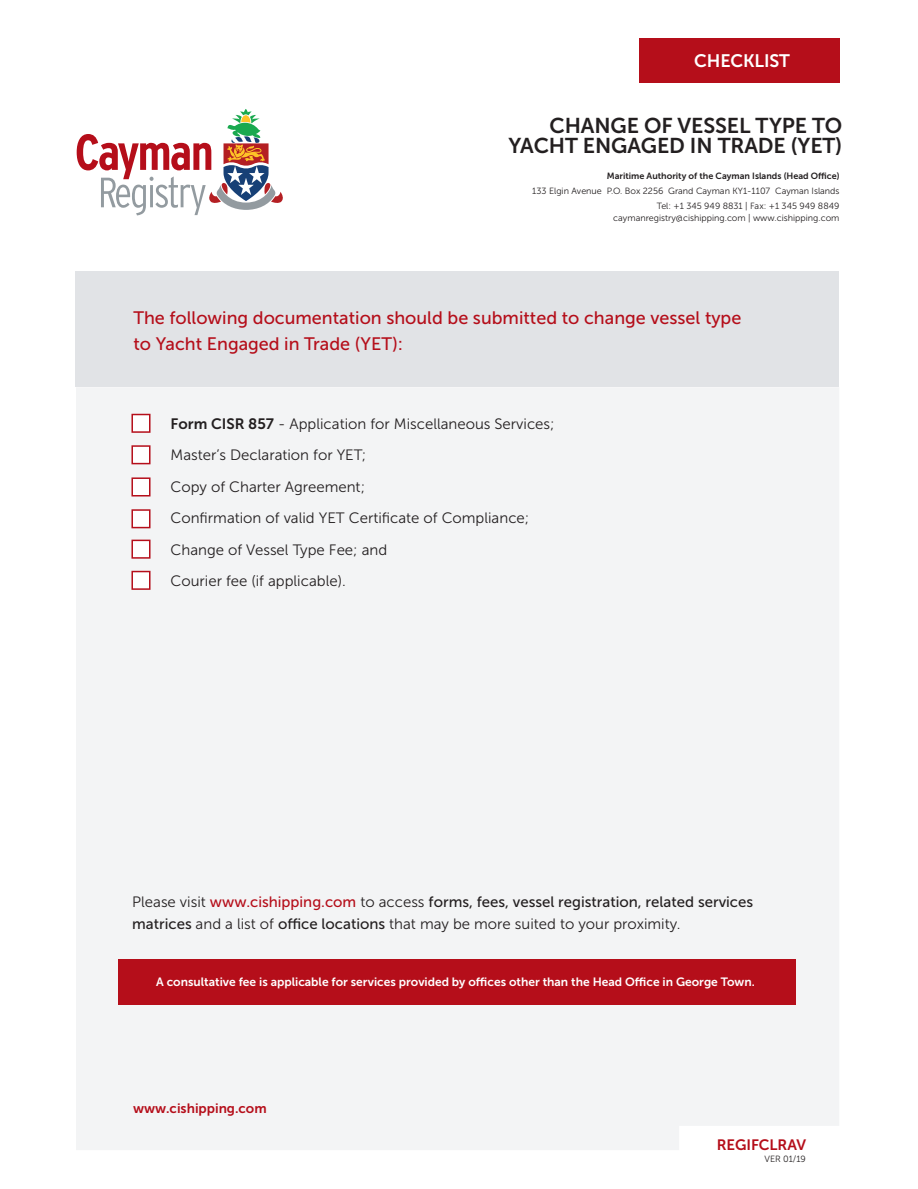
<style>
.page{position:relative;width:918px;height:1189px;background:#fff}
.page>*{position:absolute;margin:0;border:0;box-sizing:border-box;transform-origin:0 0}
.t1{font:21.3px/19.6px "Museo Sans 700";letter-spacing:-.005em;color:#231f20;text-align:right}
.t2{font:18px/25.5px "Museo Sans 500";color:#b50e1a}
.t3{font:18px "Museo Sans 700";letter-spacing:-.005em;color:#fff}
.t4{font:15px/31.5px "Museo Sans 300";color:#231f20}
.t5{font:15px "Museo Sans 500";color:#231f20}
.t6{font:15px "Museo Sans 700";letter-spacing:-.005em;color:#b50e1a}
.t7{font:13.5px "Museo Sans 700";color:#b50e1a}
.t8{font:12px "Museo Sans 700";color:#fff}
.t9{font:9px/15px "Museo Sans 300";color:#231f20;text-align:right}
.t10{font:9px "Museo Sans 700";color:#231f20}
.s1{font-family:"Museo Sans 700"}
.s2{font-family:"Museo Sans 300"}
.s3{color:#b50e1a}
.s4{font-family:"Museo Sans 500"}
</style>
<div class="page">
<div style="left:76px;top:388px;width:763px;height:761px;background:#f3f4f5"></div>
<div style="left:75px;top:271px;width:764px;height:116px;background:#e1e3e6"></div>
<svg style="left:77px;top:109px;width:206px;height:106px"></svg>
<div style="left:118px;top:959px;width:678px;height:45px;background:#b50e1a"></div>
<div style="left:640px;top:38px;width:200px;height:45px;background:#b50e1a"></div>
<div style="left:132px;top:414px;width:18px;height:18px;background:#fff"></div>
<div style="left:131px;top:413px;width:20px;height:19px;border:2px solid #b50e1a"></div>
<div style="left:132px;top:510px;width:18px;height:17px;background:#fff"></div>
<div style="left:131px;top:509px;width:20px;height:19px;border:2px solid #b50e1a"></div>
<div style="left:132px;top:478px;width:18px;height:17px;background:#fff"></div>
<div style="left:131px;top:477px;width:20px;height:19px;border:2px solid #b50e1a"></div>
<div style="left:132px;top:540px;width:18px;height:17px;background:#fff"></div>
<div style="left:131px;top:539px;width:20px;height:19px;border:2px solid #b50e1a"></div>
<div style="left:132px;top:571px;width:18px;height:18px;background:#fff"></div>
<div style="left:131px;top:570px;width:20px;height:19px;border:2px solid #b50e1a"></div>
<div style="left:132px;top:446px;width:18px;height:17px;background:#fff"></div>
<div style="left:131px;top:445px;width:20px;height:19px;border:2px solid #b50e1a"></div>
<p class="t3" style="left:694px;top:54px;width:97px">CHECKLIST</p>
<h1 class="t1" style="left:508px;top:118px;width:335px">CHANGE OF VESSEL TYPE TO<br>YACHT ENGAGED IN TRADE (YET)</h1>
<p class="t10" style="left:607px;top:172px;width:234px">Maritime Authority of the Cayman Islands (Head Office)</p>
<p class="t9" style="left:532px;top:184px;width:309px">133 Elgin Avenue P.O. Box 2256 Grand Cayman KY1-1107 Cayman Islands<br>Tel: +1 345 949 8831 | Fax: +1 345 949 8849</p>
<p class="t9" style="left:613px;top:211px;width:228px">caymanregistry@cishipping.com | www.cishipping.com</p>
<p class="t2" style="left:133px;top:307px;width:610px">The following documentation should be submitted to change vessel type to Yacht Engaged in Trade (YET):</p>
<p class="t4" style="left:171px;top:409px;width:386px"><span class="s1">Form CISR 857</span> - Application for Miscellaneous Services; Master’s Declaration for YET;<br>Copy of Charter Agreement;<br>Confirmation of valid YET Certificate of Compliance; Change of Vessel Type Fee; and<br>Courier fee (if applicable).</p>
<p class="t5" style="left:132px;top:895px;width:622px"><span class="s2">Please visit</span> <span class="s3">www.cishipping.com</span> <span class="s2">to access</span> forms, fees, vessel registration, related services</p>
<p class="t4" style="left:132px;top:909px;width:550px"><span class="s4">matrices</span> and a list of <span class="s4">office locations</span> that may be more suited to your proximity.</p>
<p class="t8" style="left:156px;top:976px;width:600px">A consultative fee is applicable for services provided by offices other than the Head Office in George Town.</p>
<p class="t7" style="left:133px;top:1102px;width:135px">www.cishipping.com</p>
<p class="t6" style="left:717px;top:1138px;width:91px">REGIFCLRAV</p>
<p class="t9" style="left:765px;top:1151px;width:43px">VER 01/19</p>
</div>
